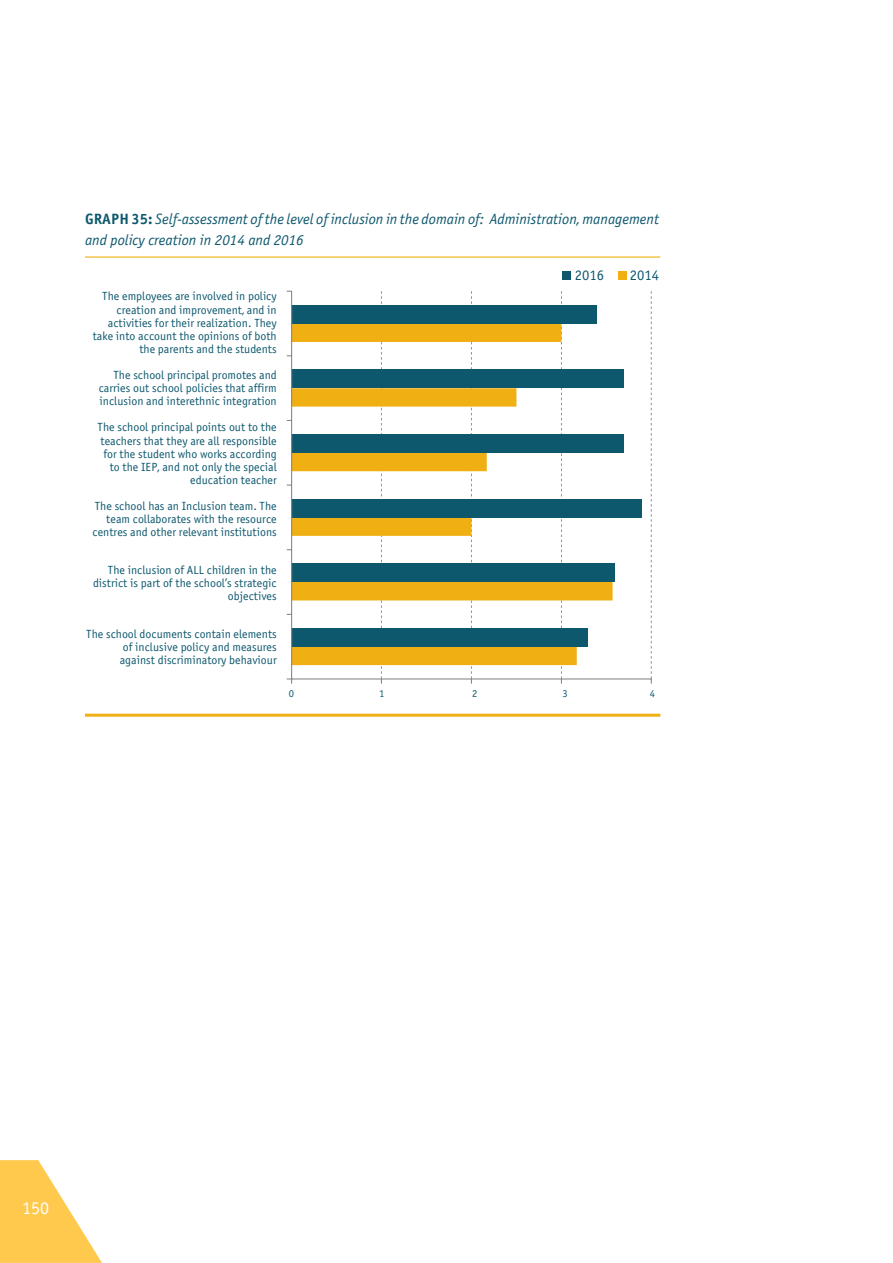
<style>
.page{position:relative;width:893px;height:1263px;background:#fff}
.page>*{position:absolute;margin:0;border:0;box-sizing:border-box;transform-origin:0 0}
.t1{font:18px "Q Officina Sans";color:#fff}
.t2{font:italic 15px/21px "Q Officina Sans";color:#0e586e}
.t3{font:14.55px "Q Officina Sans";color:#0e586e}
.t4{font:11.85px/13.2px "Q Officina Sans";color:#0e586e;text-align:right}
.t5{font:10.5px "Q Officina Sans";color:#0e586e}
.s1{font-weight:700;font-style:normal}
</style>
<div class="page">
<svg style="left:0;top:1160px;width:102px;height:103px"></svg>
<svg style="left:292px;top:324px;width:321px;height:341px"></svg>
<div style="left:292px;top:628px;width:296px;height:18px;background:#0e586e"></div>
<div style="left:292px;top:564px;width:323px;height:18px;background:#0e586e"></div>
<div style="left:292px;top:499px;width:350px;height:18px;background:#0e586e"></div>
<div style="left:292px;top:434px;width:332px;height:19px;background:#0e586e"></div>
<div style="left:292px;top:370px;width:332px;height:18px;background:#0e586e"></div>
<div style="left:292px;top:305px;width:305px;height:19px;background:#0e586e"></div>
<hr style="left:292px;top:678px;width:359px;height:1px;background:#868787">
<svg style="left:381px;top:291px;width:1px;height:393px"></svg>
<svg style="left:471px;top:291px;width:1px;height:393px"></svg>
<svg style="left:561px;top:291px;width:1px;height:393px"></svg>
<svg style="left:651px;top:291px;width:1px;height:393px"></svg>
<hr style="left:291px;top:291px;width:1px;height:388px;background:#868787">
<svg style="left:287px;top:678px;width:5px;height:6px"></svg>
<div style="left:562px;top:271px;width:9px;height:9px;background:#0e586e"></div>
<div style="left:618px;top:271px;width:9px;height:9px;background:#f0af13"></div>
<hr style="left:85px;top:256px;width:575px;height:2px;background:#f0af13">
<hr style="left:85px;top:714px;width:575px;height:3px;background:#f0af13">
<p class="t2" style="left:85px;top:209px;width:575px"><span class="s1">GRAPH 35:</span> Self-assessment of the level of inclusion in the domain of: Administration, management and policy creation in 2014 and 2016</p>
<p class="t4" style="left:93px;top:290px;width:186px">The employees are involved in policy creation and improvement, and in activities for their realization. They take into account the opinions of both the parents and the students</p>
<p class="t4" style="left:99px;top:369px;width:180px;text-align:justify;text-indent:15px">The school principal promotes and carries out school policies that affirm inclusion and interethnic integration</p>
<p class="t4" style="left:98px;top:421px;width:181px">The school principal points out to the teachers that they are all responsible for the student who works according to the IEP, and not only the special education teacher</p>
<p class="t4" style="left:93px;top:500px;width:186px">The school has an Inclusion team. The team collaborates with the resource centres and other relevant institutions</p>
<p class="t4" style="left:93px;top:563px;width:185px">The inclusion of ALL children in the district is part of the school’s strategic objectives</p>
<p class="t4" style="left:120px;top:628px;width:158px;text-align:justify;text-indent:-34px">The school documents contain elements of inclusive policy and measures against discriminatory behaviour</p>
<p class="t3" style="left:575px;top:267px;width:31px">2016</p>
<p class="t3" style="left:630px;top:267px;width:31px">2014</p>
<p class="t5" style="left:289px;top:687px;width:7px">0</p>
<p class="t5" style="left:379px;top:687px;width:7px">1</p>
<p class="t5" style="left:472px;top:687px;width:7px">2</p>
<p class="t5" style="left:563px;top:687px;width:7px">3</p>
<p class="t5" style="left:650px;top:687px;width:7px">4</p>
<h1 class="t1" style="left:22px;top:1198px;width:29px">150</h1>
</div>
